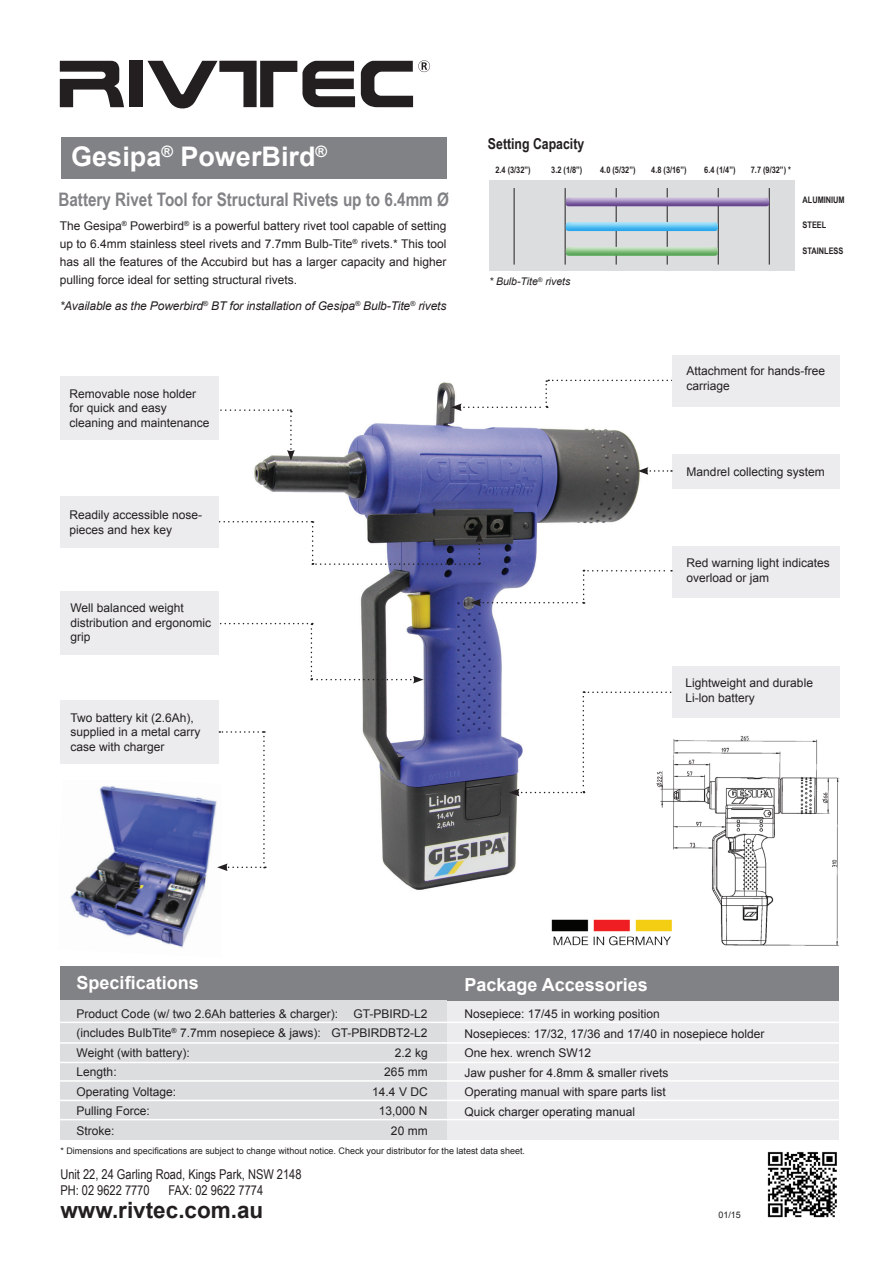
<style>
.page{position:relative;width:893px;height:1263px;background:#fff}
.page>*{position:absolute;margin:0;border:0;box-sizing:border-box;transform-origin:0 0}
.t1{font:700 27px "Arial";color:#fff}
.t2{font:700 22.5px "Arial";color:#231f20}
.t3{font:700 18.6px "Arial Narrow";color:#808285}
.t4{font:700 18px "Arial";color:#fff}
.t5{font:700 15px "Arial Narrow";color:#231f20}
.t6{font:13.5px "Arial Narrow";color:#231f20}
.t7{font:12px/14.4px "Arial";color:#231f20}
.t8{font:italic 12px "Arial";letter-spacing:-.01em;color:#231f20}
.t9{font:italic 10.5px "Arial";color:#231f20}
.t10{font:9px "Arial";color:#231f20}
.t11{font:700 9px "Arial Narrow";color:#231f20}
</style>
<div class="page">
<img style="left:225px;top:379px;width:425px;height:511px">
<div style="left:446px;top:1001px;width:392px;height:139px;background:#ececee"></div>
<div style="left:61px;top:138px;width:385px;height:41px;background:#808285"></div>
<svg style="left:60px;top:61px;width:64px;height:46px"></svg>
<div style="left:130px;top:61px;width:13px;height:46px;background:#231f20"></div>
<svg style="left:147px;top:61px;width:208px;height:47px"></svg>
<svg style="left:361px;top:60px;width:69px;height:47px"></svg>
<img style="left:767px;top:1151px;width:70px;height:67px">
<div style="left:60px;top:376px;width:159px;height:64px;background:#ececee"></div>
<svg style="left:220px;top:409px;width:75px;height:51px"></svg>
<div style="left:60px;top:966px;width:778px;height:34px;background:#808285"></div>
<div style="left:60px;top:1001px;width:386px;height:139px;background:#dcdddf"></div>
<div style="left:672px;top:455px;width:168px;height:34px;background:#ececee"></div>
<svg style="left:638px;top:467px;width:34px;height:8px"></svg>
<img style="left:660px;top:735px;width:180px;height:211px">
<svg style="left:215px;top:623px;width:208px;height:60px"></svg>
<div style="left:60px;top:591px;width:159px;height:63px;background:#ececee"></div>
<div style="left:672px;top:355px;width:168px;height:51px;background:#ececee"></div>
<svg style="left:451px;top:380px;width:231px;height:31px"></svg>
<img style="left:70px;top:786px;width:147px;height:162px">
<div style="left:60px;top:700px;width:159px;height:64px;background:#ececee"></div>
<svg style="left:217px;top:731px;width:49px;height:140px"></svg>
<div style="left:489px;top:181px;width:305px;height:90px;background:#dcdddf"></div>
<hr style="left:514px;top:188px;width:1px;height:77px;background:#231f20">
<hr style="left:565px;top:188px;width:1px;height:77px;background:#231f20">
<hr style="left:616px;top:188px;width:1px;height:77px;background:#231f20">
<hr style="left:667px;top:188px;width:1px;height:77px;background:#231f20">
<hr style="left:718px;top:188px;width:1px;height:77px;background:#231f20">
<hr style="left:769px;top:188px;width:1px;height:77px;background:#231f20">
<div style="left:564px;top:196px;width:207px;height:10px;background:#dcdddf"></div>
<div style="left:564px;top:197px;width:207px;height:11px;background:#612f92;opacity:.66"></div>
<div style="left:564px;top:221px;width:154px;height:10px;background:#dcdddf"></div>
<div style="left:564px;top:222px;width:154px;height:11px;background:#00aeef;opacity:.66"></div>
<div style="left:564px;top:246px;width:154px;height:9px;background:#dee0e0"></div>
<div style="left:564px;top:247px;width:154px;height:11px;background:#40ae49;opacity:.66"></div>
<div style="left:60px;top:496px;width:159px;height:51px;background:#ececee"></div>
<svg style="left:509px;top:691px;width:173px;height:105px"></svg>
<div style="left:672px;top:666px;width:168px;height:51px;background:#ececee"></div>
<div style="left:672px;top:546px;width:168px;height:51px;background:#ececee"></div>
<svg style="left:214px;top:521px;width:458px;height:85px"></svg>
<hr style="left:56px;top:1021px;width:784px;height:2px;background:#fff">
<hr style="left:55px;top:1042px;width:789px;height:2px;background:#fff">
<hr style="left:56px;top:1062px;width:788px;height:1px;background:#fff">
<hr style="left:57px;top:1080px;width:787px;height:2px;background:#fff">
<hr style="left:56px;top:1100px;width:788px;height:1px;background:#fff">
<hr style="left:56px;top:1119px;width:788px;height:1px;background:#fff">
<img style="left:551px;top:908px;width:125px;height:38px">
<p class="t1" style="left:71px;top:139px;width:257px">Gesipa<sup>®</sup> PowerBird<sup>®</sup></p>
<p class="t3" style="left:58px;top:185px;width:392px">Battery Rivet Tool for Structural Rivets up to 6.4mm Ø</p>
<p class="t7" style="left:60px;top:217px;width:388px;line-height:18px;text-align:justify">The Gesipa<sup>®</sup> Powerbird<sup>®</sup> is a powerful battery rivet tool capable of setting up to 6.4mm stainless steel rivets and 7.7mm Bulb-Tite<sup>®</sup> rivets.* This tool has all the features of the Accubird but has a larger capacity and higher pulling force ideal for setting structural rivets.</p>
<p class="t8" style="left:60px;top:298px;width:388px">*Available as the Powerbird<sup>®</sup> BT for installation of Gesipa<sup>®</sup> Bulb-Tite<sup>®</sup> rivets</p>
<p class="t7" style="left:70px;top:386px;width:128px">Removable nose holder</p>
<p class="t7" style="left:70px;top:401px;width:99px">for quick and easy</p>
<p class="t7" style="left:70px;top:415px;width:142px">cleaning and maintenance</p>
<p class="t7" style="left:70px;top:508px;width:134px">Readily accessible nose&shy;pieces and hex key</p>
<p class="t7" style="left:71px;top:601px;width:115px">Well balanced weight</p>
<p class="t7" style="left:71px;top:615px;width:142px">distribution and ergonomic grip</p>
<p class="t7" style="left:71px;top:710px;width:132px">Two battery kit (2.6Ah), supplied in a metal carry case with charger</p>
<p class="t5" style="left:488px;top:132px;width:98px">Setting Capacity</p>
<p class="t11" style="left:495px;top:163px;width:37px">2.4 (3/32”)</p>
<p class="t11" style="left:551px;top:163px;width:33px">3.2 (1/8”)</p>
<p class="t11" style="left:600px;top:163px;width:37px">4.0 (5/32”)</p>
<p class="t11" style="left:651px;top:163px;width:37px">4.8 (3/16”)</p>
<p class="t11" style="left:704px;top:163px;width:33px">6.4 (1/4”)</p>
<p class="t11" style="left:751px;top:163px;width:42px">7.7 (9/32”) *</p>
<p class="t9" style="left:489px;top:275px;width:83px">* Bulb-Tite<sup>®</sup> rivets</p>
<p class="t11" style="left:802px;top:193px;width:44px">ALUMINIUM</p>
<p class="t11" style="left:802px;top:218px;width:25px">STEEL</p>
<p class="t11" style="left:802px;top:244px;width:42px">STAINLESS</p>
<p class="t7" style="left:686px;top:364px;width:140px">Attachment for hands-free carriage</p>
<p class="t7" style="left:687px;top:464px;width:140px">Mandrel collecting system</p>
<p class="t7" style="left:686px;top:556px;width:145px">Red warning light indicates overload or jam</p>
<p class="t7" style="left:686px;top:676px;width:129px">Lightweight and durable<br>Li-lon battery</p>
<p class="t4" style="left:77px;top:971px;width:124px">Specifications</p>
<p class="t4" style="left:464px;top:972px;width:185px">Package Accessories</p>
<p class="t7" style="left:77px;top:1006px;width:263px">Product Code (w/ two 2.6Ah batteries &amp; charger):</p>
<p class="t7" style="left:354px;top:1006px;width:76px">GT-PBIRD-L2</p>
<p class="t7" style="left:77px;top:1026px;width:352px">(includes BulbTite<sup>®</sup> 7.7mm nosepiece &amp; jaws): GT-PBIRDBT2-L2</p>
<p class="t7" style="left:77px;top:1045px;width:115px">Weight (with battery):</p>
<p class="t7" style="left:395px;top:1045px;width:34px">2.2 kg</p>
<p class="t7" style="left:77px;top:1065px;width:42px">Length:</p>
<p class="t7" style="left:384px;top:1065px;width:45px">265 mm</p>
<p class="t7" style="left:77px;top:1084px;width:101px">Operating Voltage:</p>
<p class="t7" style="left:372px;top:1084px;width:57px">14.4 V DC</p>
<p class="t7" style="left:77px;top:1104px;width:75px">Pulling Force:</p>
<p class="t7" style="left:379px;top:1104px;width:50px">13,000 N</p>
<p class="t7" style="left:77px;top:1123px;width:40px">Stroke:</p>
<p class="t7" style="left:391px;top:1123px;width:38px">20 mm</p>
<p class="t7" style="left:464px;top:1007px;width:197px">Nosepiece: 17/45 in working position</p>
<p class="t7" style="left:464px;top:1026px;width:302px">Nosepieces: 17/32, 17/36 and 17/40 in nosepiece holder</p>
<p class="t7" style="left:464px;top:1046px;width:128px">One hex. wrench SW12</p>
<p class="t7" style="left:464px;top:1065px;width:206px">Jaw pusher for 4.8mm &amp; smaller rivets</p>
<p class="t7" style="left:464px;top:1085px;width:203px">Operating manual with spare parts list</p>
<p class="t7" style="left:464px;top:1104px;width:172px">Quick charger operating manual</p>
<p class="t10" style="left:60px;top:1145px;width:466px">* Dimensions and specifications are subject to change without notice. Check your distributor for the latest data sheet.</p>
<p class="t6" style="left:60px;top:1164px;width:243px">Unit 22, 24 Garling Road, Kings Park, NSW 2148</p>
<p class="t6" style="left:60px;top:1180px;width:91px">PH: 02 9622 7770</p>
<p class="t6" style="left:168px;top:1180px;width:96px">FAX: 02 9622 7774</p>
<p class="t2" style="left:60px;top:1194px;width:204px">www.rivtec.com.au</p>
<p class="t10" style="left:718px;top:1209px;width:24px">01/15</p>
</div>
